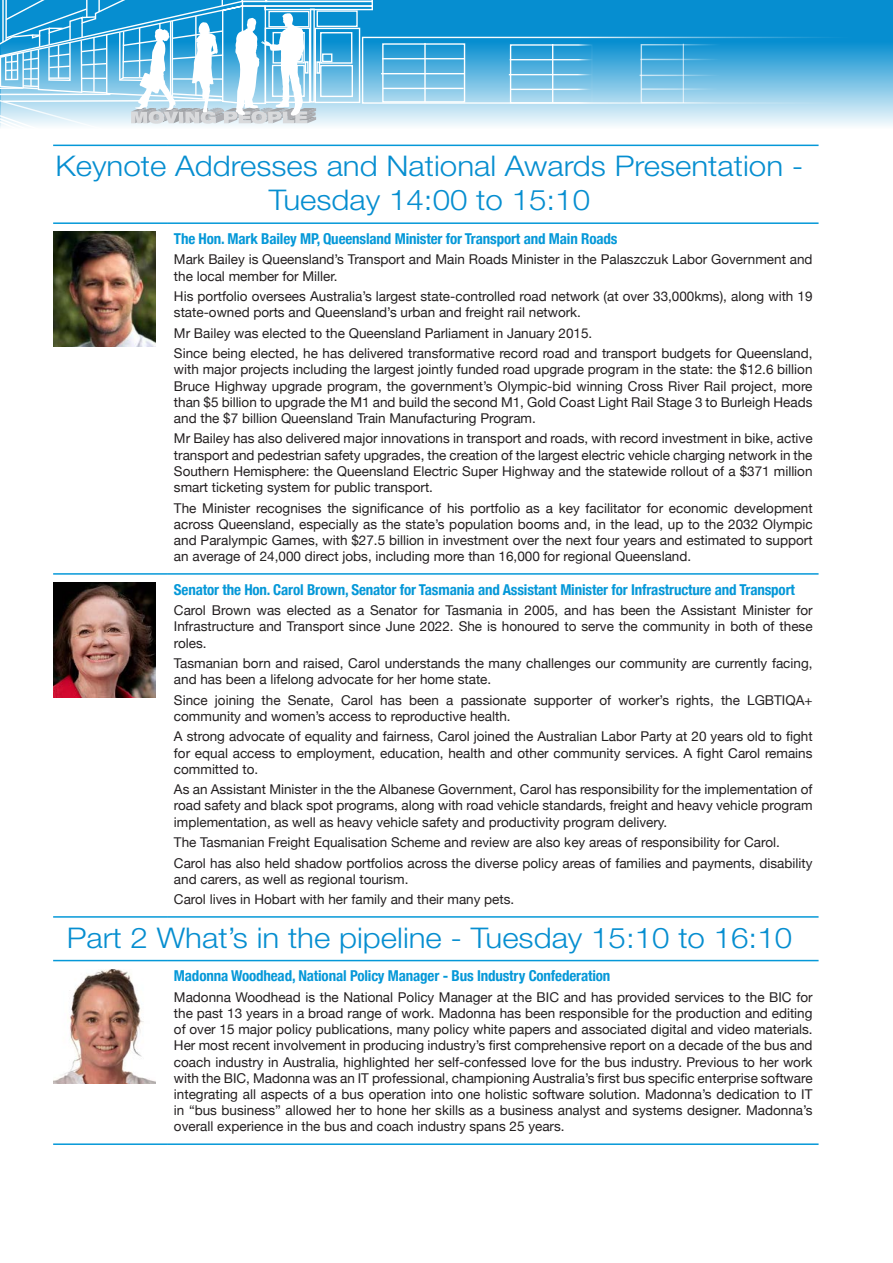
<style>
.page{position:relative;width:893px;height:1263px;background:#fff}
.page>*{position:absolute;margin:0;border:0;box-sizing:border-box;transform-origin:0 0}
.t1{font:300 28.5px/34.2px "Helvetica Neue";color:#068ed0;text-align:center;scale:1.1 1}
.t2{font:700 condensed 15px "Helvetica Neue";letter-spacing:-.01em;color:#0598d8}
.t3{font:13.5px/16.2px "Helvetica Neue";color:#231f20}
</style>
<div class="page">
<svg style="left:809px;top:0;width:84px;height:126px;background:#55b2de"></svg>
<svg style="left:0;top:0;width:809px;height:128px;background:#71bee3"></svg>
<hr style="left:53px;top:145px;width:115px;height:1px;background:#0598d8">
<hr style="left:168px;top:145px;width:651px;height:1px;background:#0598d8">
<hr style="left:53px;top:222px;width:115px;height:2px;background:#0598d8">
<hr style="left:168px;top:222px;width:651px;height:2px;background:#0598d8">
<hr style="left:53px;top:573px;width:115px;height:2px;background:#0598d8">
<hr style="left:168px;top:573px;width:651px;height:2px;background:#0598d8">
<hr style="left:53px;top:916px;width:115px;height:2px;background:#0598d8">
<hr style="left:168px;top:916px;width:651px;height:2px;background:#0598d8">
<hr style="left:53px;top:960px;width:115px;height:1px;background:#0598d8">
<hr style="left:168px;top:960px;width:651px;height:1px;background:#0598d8">
<hr style="left:53px;top:1143px;width:115px;height:2px;background:#0598d8">
<hr style="left:168px;top:1143px;width:651px;height:2px;background:#0598d8">
<img style="left:53px;top:232px;width:102px;height:114px">
<img style="left:53px;top:582px;width:102px;height:115px">
<img style="left:53px;top:969px;width:102px;height:115px">
<h1 class="t1" style="left:55px;top:148px;width:681px">Keynote Addresses and National Awards Presentation -<br>Tuesday 14:00 to 15:10</h1>
<p class="t2" style="left:174px;top:226px;width:445px">The Hon. Mark Bailey MP, Queensland Minister for Transport and Main Roads</p>
<p class="t3" style="left:174px;top:252px;width:640px">Mark Bailey is Queensland’s Transport and Main Roads Minister in the Palaszczuk Labor Government and the local member for Miller.</p>
<p class="t3" style="left:174px;top:289px;width:640px">His portfolio oversees Australia’s largest state-controlled road network (at over 33,000kms), along with 19 state-owned ports and Queensland’s urban and freight rail network.</p>
<p class="t3" style="left:174px;top:324px;width:640px;line-height:20.4px">Mr Bailey was elected to the Queensland Parliament in January 2015.<br>Since being elected, he has delivered transformative record road and transport budgets for Queensland,</p>
<p class="t3" style="left:174px;top:362px;width:640px;text-align:justify">with major projects including the largest jointly funded road upgrade program in the state: the $12.6 billion Bruce Highway upgrade program, the government’s Olympic-bid winning Cross River Rail project, more than $5 billion to upgrade the M1 and build the second M1, Gold Coast Light Rail Stage 3 to Burleigh Heads and the $7 billion Queensland Train Manufacturing Program.</p>
<p class="t3" style="left:174px;top:431px;width:640px;text-align:justify">Mr Bailey has also delivered major innovations in transport and roads, with record investment in bike, active transport and pedestrian safety upgrades, the creation of the largest electric vehicle charging network in the Southern Hemisphere: the Queensland Electric Super Highway and the statewide rollout of a $371 million smart ticketing system for public transport.</p>
<p class="t3" style="left:174px;top:500px;width:640px;text-align:justify">The Minister recognises the significance of his portfolio as a key facilitator for economic development across Queensland, especially as the state’s population booms and, in the lead, up to the 2032 Olympic and Paralympic Games, with $27.5 billion in investment over the next four years and estimated to support an average of 24,000 direct jobs, including more than 16,000 for regional Queensland.</p>
<p class="t2" style="left:174px;top:577px;width:622px">Senator the Hon. Carol Brown, Senator for Tasmania and Assistant Minister for Infrastructure and Transport</p>
<p class="t3" style="left:174px;top:603px;width:640px;text-align:justify">Carol Brown was elected as a Senator for Tasmania in 2005, and has been the Assistant Minister for Infrastructure and Transport since June 2022. She is honoured to serve the community in both of these roles.</p>
<p class="t3" style="left:174px;top:656px;width:640px">Tasmanian born and raised, Carol understands the many challenges our community are currently facing, and has been a lifelong advocate for her home state.</p>
<p class="t3" style="left:174px;top:692px;width:640px">Since joining the Senate, Carol has been a passionate supporter of worker’s rights, the LGBTIQA+ community and women’s access to reproductive health.</p>
<p class="t3" style="left:174px;top:729px;width:640px;text-align:justify">A strong advocate of equality and fairness, Carol joined the Australian Labor Party at 20 years old to fight for equal access to employment, education, health and other community services. A fight Carol remains committed to.</p>
<p class="t3" style="left:174px;top:782px;width:640px;text-align:justify">As an Assistant Minister in the the Albanese Government, Carol has responsibility for the implementation of road safety and black spot programs, along with road vehicle standards, freight and heavy vehicle program implementation, as well as heavy vehicle safety and productivity program delivery.</p>
<p class="t3" style="left:174px;top:833px;width:640px;line-height:20.4px">The Tasmanian Freight Equalisation Scheme and review are also key areas of responsibility for Carol.<br>Carol has also held shadow portfolios across the diverse policy areas of families and payments, disability</p>
<p class="t3" style="left:174px;top:869px;width:342px;line-height:20.4px">and carers, as well as regional tourism.<br>Carol lives in Hobart with her family and their many pets.</p>
<h1 class="t1" style="left:67px;top:920px;width:661px">Part 2 What’s in the pipeline - Tuesday 15:10 to 16:10</h1>
<p class="t2" style="left:174px;top:963px;width:438px">Madonna Woodhead, National Policy Manager - Bus Industry Confederation</p>
<p class="t3" style="left:174px;top:990px;width:640px;text-align:justify">Madonna Woodhead is the National Policy Manager at the BIC and has provided services to the BIC for the past 13 years in a broad range of work. Madonna has been responsible for the production and editing of over 15 major policy publications, many policy white papers and associated digital and video materials.<br>Her most recent involvement in producing industry’s first comprehensive report on a decade of the bus and coach industry in Australia, highlighted her self-confessed love for the bus industry. Previous to her work with the BIC, Madonna was an IT professional, championing Australia’s first bus specific enterprise software integrating all aspects of a bus operation into one holistic software solution. Madonna’s dedication to IT in “bus business” allowed her to hone her skills as a business analyst and systems designer. Madonna’s overall experience in the bus and coach industry spans 25 years.</p>
</div>
